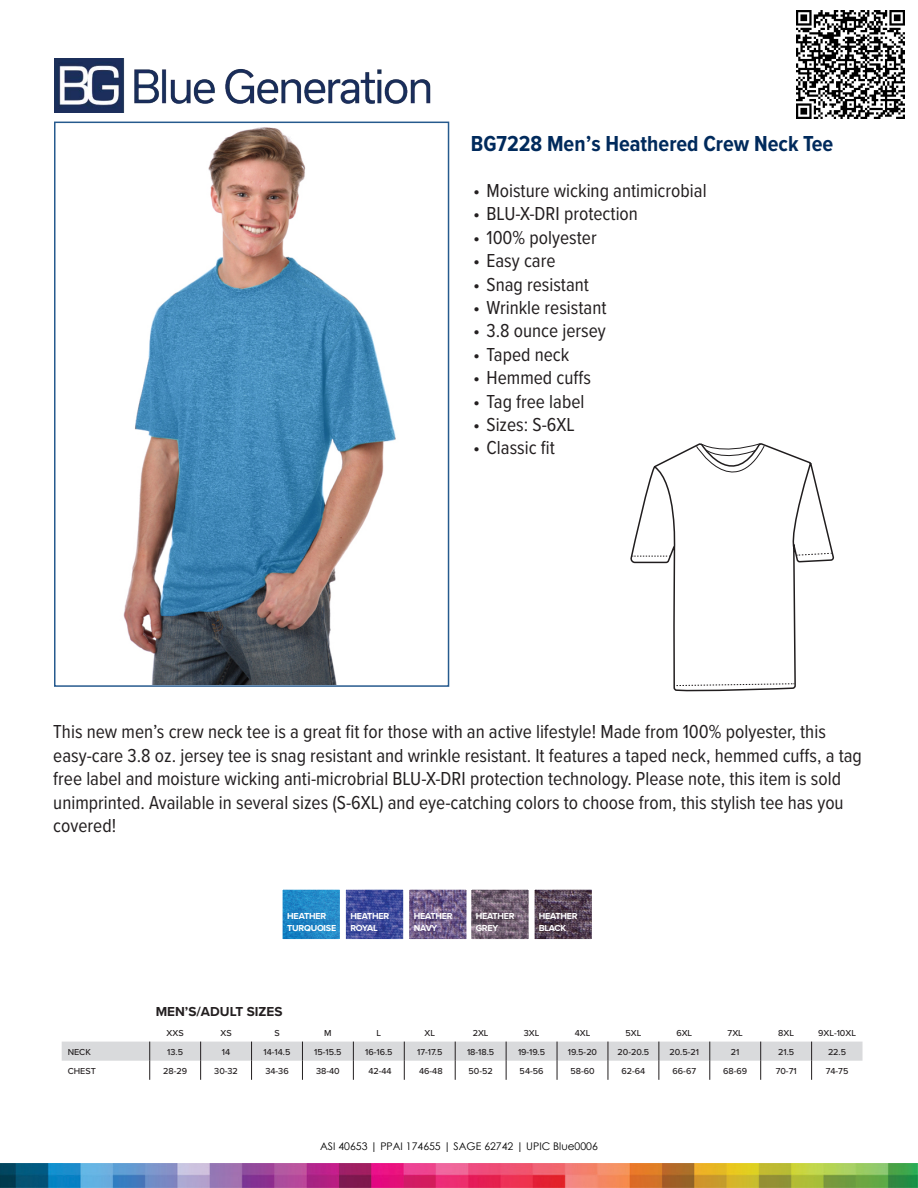
<style>
.page{position:relative;width:918px;height:1188px;background:#fff}
.page>*{position:absolute;margin:0;border:0;box-sizing:border-box;transform-origin:0 0}
.t1{font:700 22.5px "Proxima Nova Cond";color:#002a5c}
.t2{font:19.5px/23.4px "Proxima Nova Cond";color:#231f20}
.t3{font:700 13.5px "Proxima Nova";color:#231f20}
.t4{font:10.5px "Century Gothic";color:#000}
.t5{font:500 9px "Proxima Nova";color:#231f20}
.t6{font:700 9px/12px "Proxima Nova";letter-spacing:-.025em;color:#fff}
</style>
<div class="page">
<img style="left:0;top:1164px;width:917px;height:23px">
<img style="left:106px;top:121px;width:304px;height:563px">
<div style="left:54px;top:122px;width:395px;height:565px;border:2px solid #265a8e"></div>
<svg style="left:632px;top:443px;width:200px;height:243px"></svg>
<img style="left:284px;top:891px;width:55px;height:47px">
<div style="left:280px;top:887px;width:63px;height:55px;border:3px solid #fff"></div>
<img style="left:347px;top:891px;width:55px;height:47px">
<div style="left:343px;top:887px;width:63px;height:55px;border:3px solid #fff"></div>
<img style="left:472px;top:891px;width:56px;height:47px">
<div style="left:468px;top:887px;width:64px;height:55px;border:3px solid #fff"></div>
<img style="left:536px;top:891px;width:55px;height:47px">
<div style="left:532px;top:887px;width:63px;height:55px;border:3px solid #fff"></div>
<img style="left:410px;top:891px;width:56px;height:47px">
<div style="left:406px;top:887px;width:64px;height:55px;border:3px solid #fff"></div>
<img style="left:54px;top:58px;width:376px;height:54px">
<img style="left:796px;top:10px;width:109px;height:109px">
<svg style="left:62px;top:1042px;width:801px;height:38px"></svg>
<p class="t1" style="left:471px;top:127px;width:364px">BG7228 Men’s Heathered Crew Neck Tee</p>
<p class="t2" style="left:473px;top:178px;width:235px">• Moisture wicking antimicrobial</p>
<p class="t2" style="left:473px;top:201px;width:166px">• BLU-X-DRI protection</p>
<p class="t2" style="left:473px;top:225px;width:125px">• 100% polyester</p>
<p class="t2" style="left:473px;top:248px;width:84px">• Easy care</p>
<p class="t2" style="left:473px;top:272px;width:118px">• Snag resistant</p>
<p class="t2" style="left:473px;top:295px;width:135px">• Wrinkle resistant</p>
<p class="t2" style="left:473px;top:318px;width:134px">• 3.8 ounce jersey</p>
<p class="t2" style="left:473px;top:342px;width:98px">• Taped neck</p>
<p class="t2" style="left:473px;top:365px;width:119px">• Hemmed cuffs</p>
<p class="t2" style="left:473px;top:389px;width:113px">• Tag free label</p>
<p class="t2" style="left:473px;top:412px;width:103px">• Sizes: S-6XL</p>
<p class="t2" style="left:473px;top:435px;width:83px">• Classic fit</p>
<p class="t2" style="left:53px;top:719px;width:810px">This new men’s crew neck tee is a great fit for those with an active lifestyle! Made from 100% polyester, this easy-care 3.8 oz. jersey tee is snag resistant and wrinkle resistant. It features a taped neck, hemmed cuffs, a tag free label and moisture wicking anti-microbrial BLU-X-DRI protection technology. Please note, this item is sold unimprinted. Available in several sizes (S-6XL) and eye-catching colors to choose from, this stylish tee has you covered!</p>
<p class="t6" style="left:287px;top:910px;width:50px">HEATHER<br>TURQUOISE</p>
<p class="t6" style="left:350px;top:910px;width:40px">HEATHER<br>ROYAL</p>
<p class="t6" style="left:476px;top:910px;width:40px">HEATHER<br>GREY</p>
<p class="t6" style="left:539px;top:910px;width:40px">HEATHER<br>BLACK</p>
<p class="t6" style="left:414px;top:910px;width:40px">HEATHER<br>NAVY</p>
<p class="t3" style="left:156px;top:1002px;width:128px">MEN’S/ADULT SIZES</p>
<p class="t5" style="left:167px;top:1026px;width:19px">XXS</p>
<p class="t5" style="left:220px;top:1026px;width:13px">XS</p>
<p class="t5" style="left:274px;top:1026px;width:7px">S</p>
<p class="t5" style="left:324px;top:1026px;width:9px">M</p>
<p class="t5" style="left:377px;top:1026px;width:6px">L</p>
<p class="t5" style="left:424px;top:1026px;width:12px">XL</p>
<p class="t5" style="left:473px;top:1026px;width:17px">2XL</p>
<p class="t5" style="left:524px;top:1026px;width:17px">3XL</p>
<p class="t5" style="left:575px;top:1026px;width:17px">4XL</p>
<p class="t5" style="left:625px;top:1026px;width:17px">5XL</p>
<p class="t5" style="left:676px;top:1026px;width:17px">6XL</p>
<p class="t5" style="left:728px;top:1026px;width:17px">7XL</p>
<p class="t5" style="left:778px;top:1026px;width:17px">8XL</p>
<p class="t5" style="left:818px;top:1026px;width:39px">9XL-10XL</p>
<p class="t5" style="left:68px;top:1045px;width:25px">NECK</p>
<p class="t5" style="left:167px;top:1045px;width:17px">13.5</p>
<p class="t5" style="left:222px;top:1045px;width:10px">14</p>
<p class="t5" style="left:264px;top:1045px;width:28px">14-14.5</p>
<p class="t5" style="left:314px;top:1045px;width:29px">15-15.5</p>
<p class="t5" style="left:365px;top:1045px;width:29px">16-16.5</p>
<p class="t5" style="left:417px;top:1045px;width:27px">17-17.5</p>
<p class="t5" style="left:467px;top:1045px;width:29px">18-18.5</p>
<p class="t5" style="left:518px;top:1045px;width:29px">19-19.5</p>
<p class="t5" style="left:568px;top:1045px;width:31px">19.5-20</p>
<p class="t5" style="left:618px;top:1045px;width:33px">20-20.5</p>
<p class="t5" style="left:670px;top:1045px;width:31px">20.5-21</p>
<p class="t5" style="left:731px;top:1045px;width:10px">21</p>
<p class="t5" style="left:778px;top:1045px;width:18px">21.5</p>
<p class="t5" style="left:828px;top:1045px;width:20px">22.5</p>
<p class="t5" style="left:68px;top:1064px;width:30px">CHEST</p>
<p class="t5" style="left:163px;top:1064px;width:25px">28-29</p>
<p class="t5" style="left:214px;top:1064px;width:25px">30-32</p>
<p class="t5" style="left:265px;top:1064px;width:25px">34-36</p>
<p class="t5" style="left:316px;top:1064px;width:25px">38-40</p>
<p class="t5" style="left:368px;top:1064px;width:25px">42-44</p>
<p class="t5" style="left:419px;top:1064px;width:25px">46-48</p>
<p class="t5" style="left:469px;top:1064px;width:26px">50-52</p>
<p class="t5" style="left:520px;top:1064px;width:25px">54-56</p>
<p class="t5" style="left:570px;top:1064px;width:26px">58-60</p>
<p class="t5" style="left:622px;top:1064px;width:25px">62-64</p>
<p class="t5" style="left:673px;top:1064px;width:25px">66-67</p>
<p class="t5" style="left:723px;top:1064px;width:26px">68-69</p>
<p class="t5" style="left:776px;top:1064px;width:22px">70-71</p>
<p class="t5" style="left:826px;top:1064px;width:24px">74-75</p>
<p class="t4" style="left:320px;top:1139px;width:279px">ASI 40653 | PPAI 174655 | SAGE 62742 | UPIC Blue0006</p>
</div>
